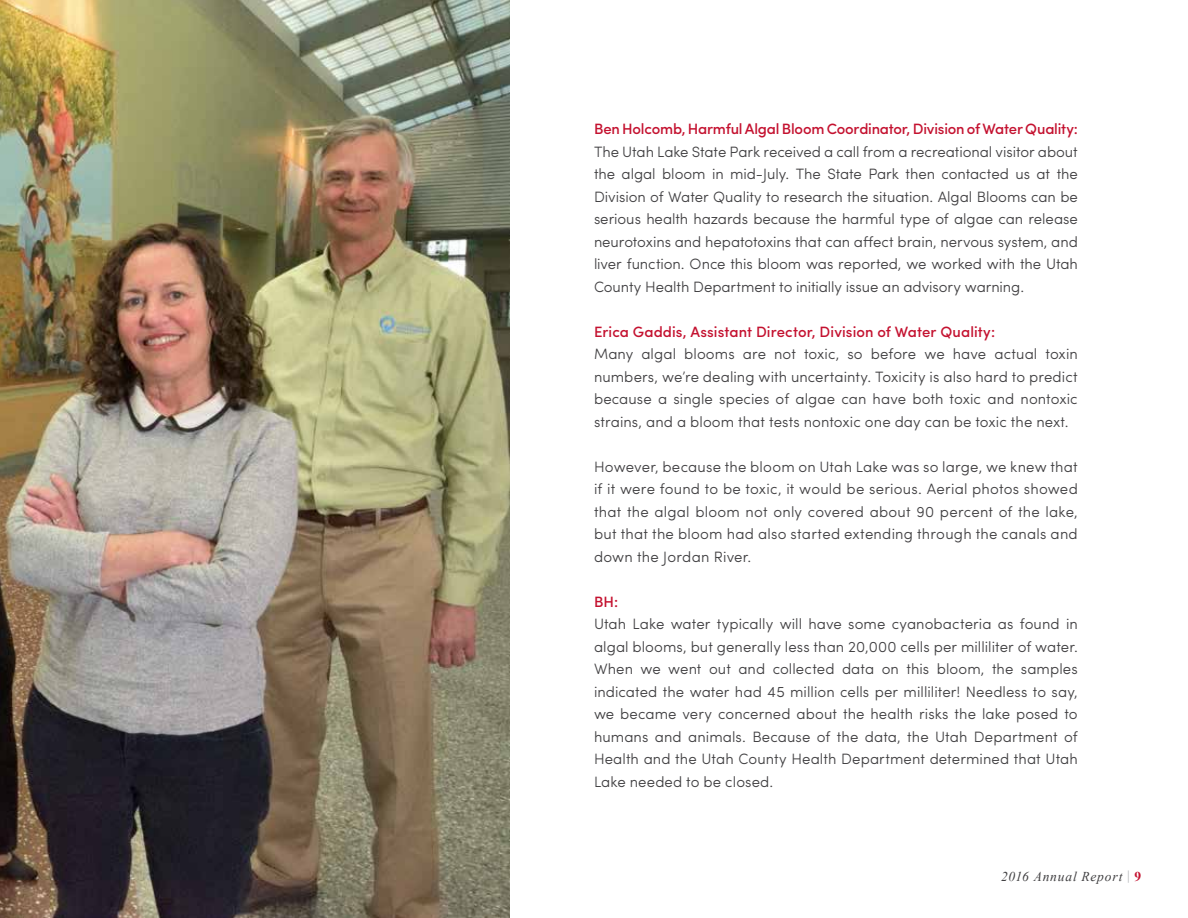
<style>
.page{position:relative;width:1188px;height:918px;background:#fff}
.page>*{position:absolute;margin:0;border:0;box-sizing:border-box;transform-origin:0 0}
.t1{font:300 15px/22.5px "Sofia Pro";letter-spacing:.005em;color:#414042;text-align:justify}
.t2{font:500 15px "Sofia Pro";letter-spacing:-.01em;color:#c41230}
.t3{font:italic 13.5px "Times New Roman";letter-spacing:.06em;color:#414042}
.s1{font-style:normal;color:#a7a9ac}
.s2{font-weight:700;font-style:normal;color:#c41230}
</style>
<div class="page">
<img style="left:0;top:0;width:510px;height:918px">
<p class="t2" style="left:594px;top:118px;width:485px">Ben Holcomb, Harmful Algal Bloom Coordinator, Division of Water Quality:</p>
<p class="t1" style="left:594px;top:139px;width:485px">The Utah Lake State Park received a call from a recreational visitor about the algal bloom in mid-July. The State Park then contacted us at the Division of Water Quality to research the situation. Algal Blooms can be serious health hazards because the harmful type of algae can release neurotoxins and hepatotoxins that can affect brain, nervous system, and liver function. Once this bloom was reported, we worked with the Utah County Health Department to initially issue an advisory warning.</p>
<p class="t2" style="left:594px;top:320px;width:403px">Erica Gaddis, Assistant Director, Division of Water Quality:</p>
<p class="t1" style="left:594px;top:342px;width:485px">Many algal blooms are not toxic, so before we have actual toxin numbers, we’re dealing with uncertainty. Toxicity is also hard to predict because a single species of algae can have both toxic and nontoxic strains, and a bloom that tests nontoxic one day can be toxic the next.</p>
<p class="t1" style="left:594px;top:454px;width:485px">However, because the bloom on Utah Lake was so large, we knew that if it were found to be toxic, it would be serious. Aerial photos showed that the algal bloom not only covered about 90 percent of the lake, but that the bloom had also started extending through the canals and down the Jordan River.</p>
<p class="t2" style="left:594px;top:590px;width:26px">BH:</p>
<p class="t1" style="left:594px;top:612px;width:485px">Utah Lake water typically will have some cyanobacteria as found in algal blooms, but generally less than 20,000 cells per milliliter of water.<br>When we went out and collected data on this bloom, the samples indicated the water had 45 million cells per milliliter! Needless to say, we became very concerned about the health risks the lake posed to humans and animals. Because of the data, the Utah Department of Health and the Utah County Health Department determined that Utah Lake needed to be closed.</p>
<p class="t3" style="left:1001px;top:867px;width:142px">2016 Annual Report <span class="s1">|</span> <span class="s2">9</span></p>
</div>
